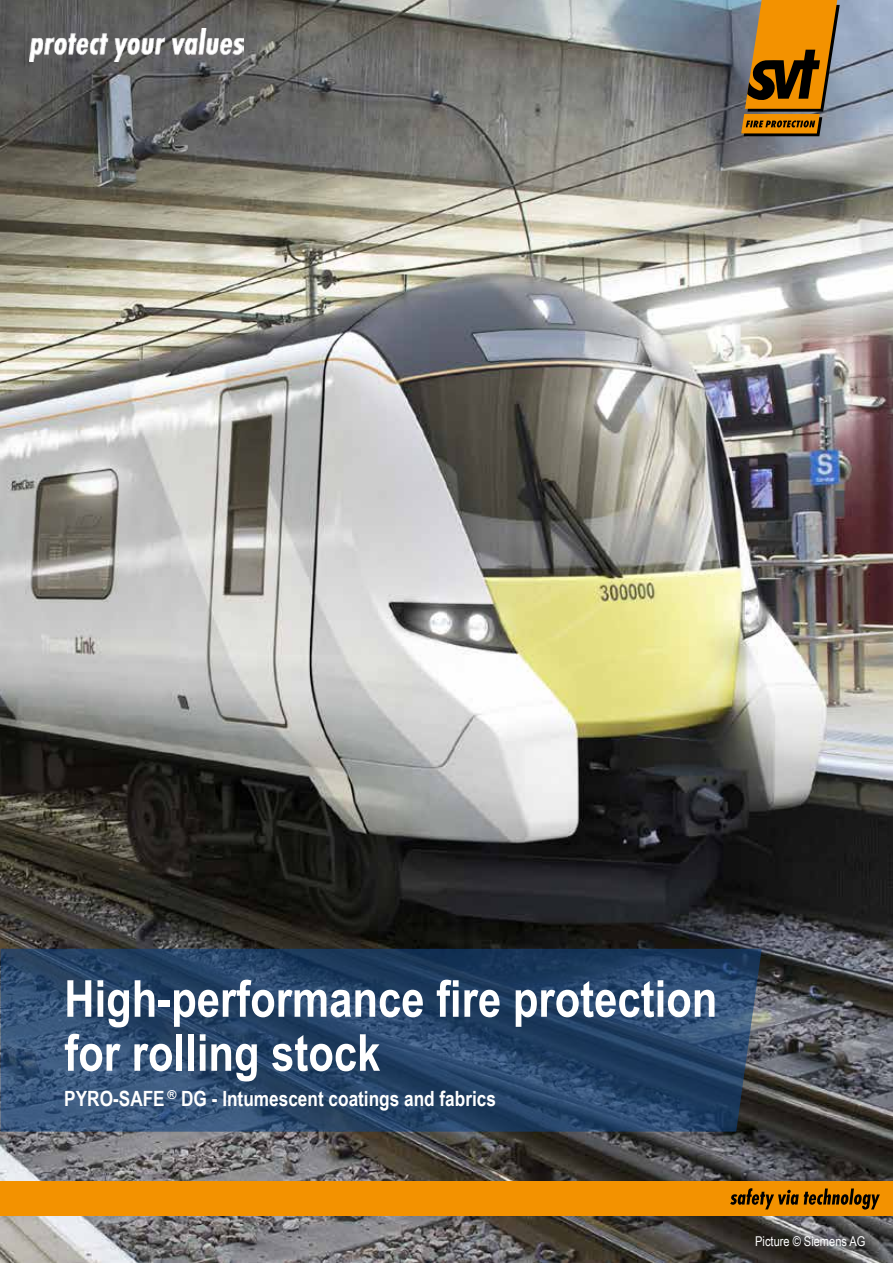
<style>
.page{position:relative;width:893px;height:1263px;background:#fff}
.page>*{position:absolute;margin:0;border:0;box-sizing:border-box;transform-origin:0 0}
.t1{font:700 51px/54px "Arial Narrow";color:#fff}
.t2{font:700 21px "Arial Narrow";color:#fff}
.t3{font:13.5px "Arial Narrow";color:#fff}
</style>
<div class="page">
<img style="left:0;top:0;width:893px;height:1263px">
<img style="left:30px;top:28px;width:214px;height:34px">
<svg style="left:1px;top:949px;width:761px;height:183px;background:#284569"></svg>
<svg style="left:741px;top:0;width:99px;height:136px;background:#a36f21"></svg>
<div style="left:0;top:1182px;width:893px;height:34px;background:#f39200"></div>
<svg style="left:730px;top:1188px;width:150px;height:21px"></svg>
<p class="t1" style="left:64px;top:969px;width:654px">High-performance fire protection for rolling stock</p>
<p class="t2" style="left:64px;top:1083px;width:433px">PYRO-SAFE <sup>®</sup> DG - Intumescent coatings and fabrics</p>
<p class="t3" style="left:755px;top:1232px;width:112px">Picture © Siemens AG</p>
</div>
